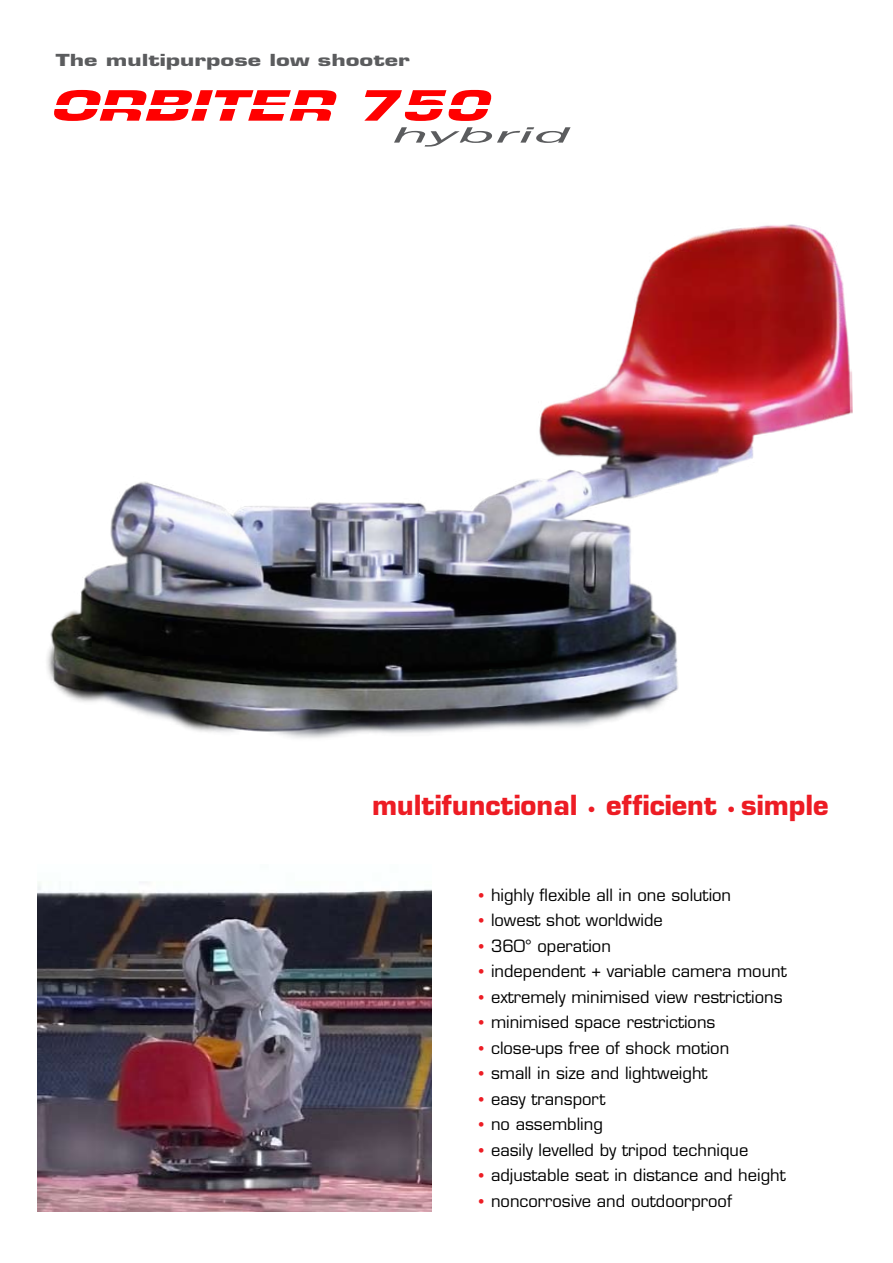
<style>
.page{position:relative;width:893px;height:1263px;background:#fff}
.page>*{position:absolute;margin:0;border:0;box-sizing:border-box;transform-origin:0 0}
.t1{font:italic 700 40.65px "Eurostile";color:#f00;scale:1.52 1}
.t2{font:700 27px "Eurostile";color:#ed1c24}
.t3{font:italic 22.95px "Franklin Gothic";color:#5b5c5e;scale:3.01 1}
.t4{font:16.5px "Eurostile";color:#000}
.t5{font:700 16.2px "Eurostile";color:#5b5c5e;scale:1.44 1}
.s1{font-size:15px}
.s2{font-family:"Franklin Gothic";font-weight:600;color:#ed1c24}
</style>
<div class="page">
<img style="left:47px;top:224px;width:806px;height:514px">
<img style="left:38px;top:882px;width:393px;height:329px">
<p class="t5" style="left:56px;top:50px;width:247px">The multipurpose low shooter</p>
<h1 class="t1" style="left:49px;top:81px;width:290px">ORBITER 750</h1>
<h3 class="t3" style="left:392px;top:121px;width:61px">hybrid</h3>
<h2 class="t2" style="left:372px;top:789px;width:458px">multifunctional <span class="s1">•</span> efficient <span class="s1">•</span> simple</h2>
<p class="t4" style="left:476px;top:885px;width:257px"><span class="s2">•</span> highly flexible all in one solution</p>
<p class="t4" style="left:476px;top:910px;width:188px"><span class="s2">•</span> lowest shot worldwide</p>
<p class="t4" style="left:476px;top:936px;width:137px"><span class="s2">•</span> 360° operation</p>
<p class="t4" style="left:476px;top:961px;width:312px"><span class="s2">•</span> independent + variable camera mount</p>
<p class="t4" style="left:476px;top:987px;width:308px"><span class="s2">•</span> extremely minimised view restrictions</p>
<p class="t4" style="left:476px;top:1012px;width:241px"><span class="s2">•</span> minimised space restrictions</p>
<p class="t4" style="left:476px;top:1038px;width:255px"><span class="s2">•</span> close-ups free of shock motion</p>
<p class="t4" style="left:476px;top:1063px;width:233px"><span class="s2">•</span> small in size and lightweight</p>
<p class="t4" style="left:476px;top:1089px;width:131px"><span class="s2">•</span> easy transport</p>
<p class="t4" style="left:476px;top:1114px;width:128px"><span class="s2">•</span> no assembling</p>
<p class="t4" style="left:476px;top:1140px;width:274px"><span class="s2">•</span> easily levelled by tripod technique</p>
<p class="t4" style="left:476px;top:1165px;width:311px"><span class="s2">•</span> adjustable seat in distance and height</p>
<p class="t4" style="left:476px;top:1191px;width:258px"><span class="s2">•</span> noncorrosive and outdoorproof</p>
</div>
